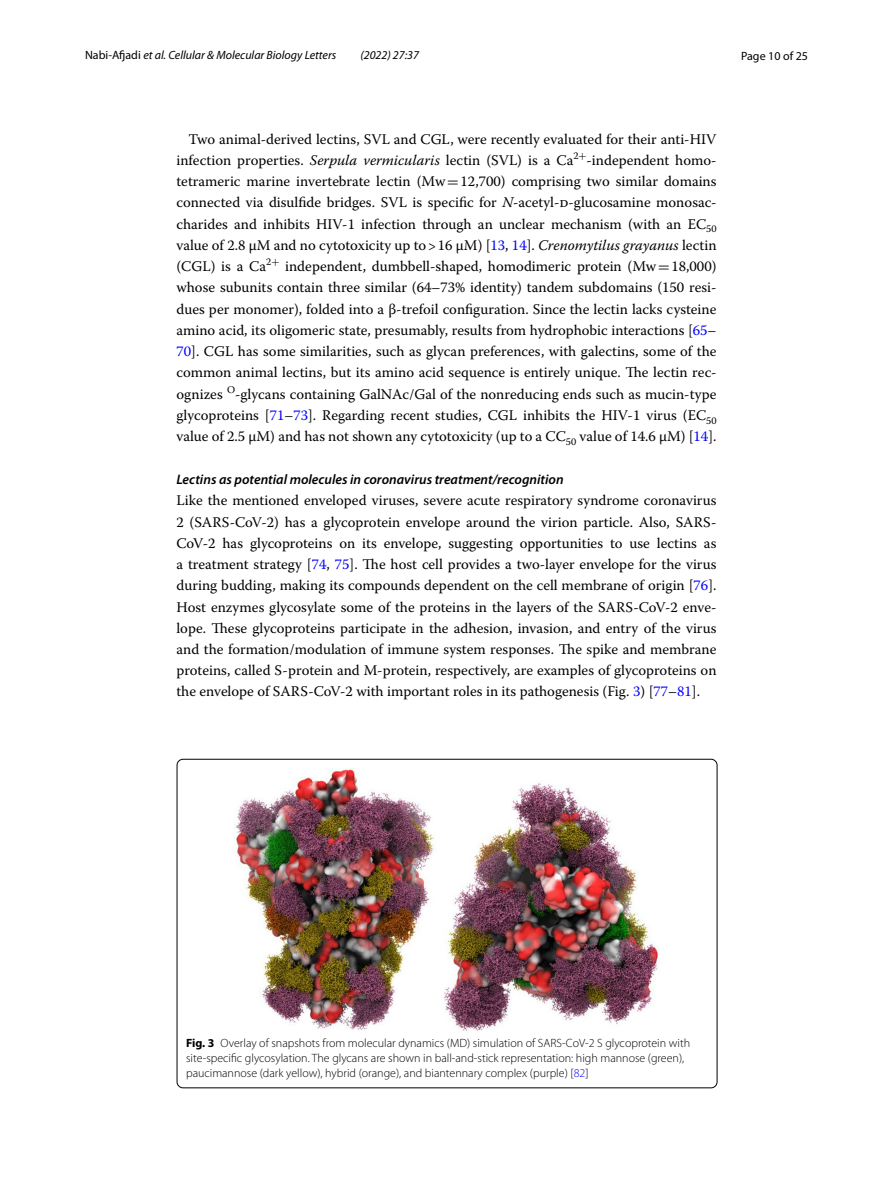
<style>
.page{position:relative;width:893px;height:1187px;background:#fff}
.page>*{position:absolute;margin:0;border:0;box-sizing:border-box;transform-origin:0 0}
.t1{font:14.7px/21.3px "Warnock Pro";color:#000;text-align:justify}
.t2{font:italic 600 13.8px "Myriad Pro";color:#000}
.t3{font:300 12px/15px "Myriad Pro";color:#000}
.t4{font:italic 12px "Myriad Pro";color:#000}
.t5{font:12px "Myriad Pro";color:#000}
.s1{font-style:normal}
.s2{font-style:italic}
.s3{font-family:"MTSY"}
.s4{color:#00f}
.s5{font-weight:700}
</style>
<div class="page">
<img style="left:234px;top:768px;width:426px;height:264px">
<p class="t4" style="left:85px;top:48px;width:253px"><span class="s1">Nabi‑Afjadi</span> et al. Cellular &amp; Molecular Biology Letters</p>
<p class="t4" style="left:360px;top:48px;width:60px">(2022) 27:37</p>
<p class="t5" style="left:741px;top:48px;width:68px">Page 10 of 25</p>
<p class="t1" style="left:176px;top:128px;width:542px;text-indent:12px">Two animal-derived lectins, SVL and CGL, were recently evaluated for their anti-HIV infection properties. <span class="s2">Serpula vermicularis</span> lectin (SVL) is a Ca<sup>2</sup><sup>+</sup>-independent homo&shy;tetrameric marine invertebrate lectin (Mw<span class="s3">=</span>12,700) comprising two similar domains connected via disulfide bridges. SVL is specific for <span class="s2">N</span>-acetyl-d-glucosamine monosac&shy;charides and inhibits HIV-1 infection through an unclear mechanism (with an EC<sub>50 </sub>value of 2.8 µM and no cytotoxicity up to&gt;16 µM) [<span class="s4">13</span>, <span class="s4">14</span>]. <span class="s2">Crenomytilus grayanus</span> lectin (CGL) is a Ca<sup>2</sup><sup>+</sup> independent, dumbbell-shaped, homodimeric protein (Mw<span class="s3">=</span>18,000) whose subunits contain three similar (64–73% identity) tandem subdomains (150 resi&shy;dues per monomer), folded into a β-trefoil configuration. Since the lectin lacks cysteine amino acid, its oligomeric state, presumably, results from hydrophobic interactions [<span class="s4">65</span>– <span class="s4">70</span>]. CGL has some similarities, such as glycan preferences, with galectins, some of the common animal lectins, but its amino acid sequence is entirely unique. The lectin rec&shy;ognizes <sup>O</sup>-glycans containing GalNAc/Gal of the nonreducing ends such as mucin-type glycoproteins [<span class="s4">71</span>–<span class="s4">73</span>]. Regarding recent studies, CGL inhibits the HIV-1 virus (EC<sub>50 </sub>value of 2.5 µM) and has not shown any cytotoxicity (up to a CC<sub>50</sub> value of 14.6 µM) [<span class="s4">14</span>].</p>
<p class="t2" style="left:176px;top:470px;width:389px">Lectins as potential molecules in coronavirus treatment/recognition</p>
<p class="t1" style="left:176px;top:489px;width:542px">Like the mentioned enveloped viruses, severe acute respiratory syndrome coronavirus 2 (SARS-CoV-2) has a glycoprotein envelope around the virion particle. Also, SARS-CoV-2 has glycoproteins on its envelope, suggesting opportunities to use lectins as a treatment strategy [<span class="s4">74</span>, <span class="s4">75</span>]. The host cell provides a two-layer envelope for the virus during budding, making its compounds dependent on the cell membrane of origin [<span class="s4">76</span>].<br>Host enzymes glycosylate some of the proteins in the layers of the SARS-CoV-2 enve&shy;lope. These glycoproteins participate in the adhesion, invasion, and entry of the virus and the formation/modulation of immune system responses. The spike and membrane proteins, called S-protein and M-protein, respectively, are examples of glycoproteins on the envelope of SARS-CoV-2 with important roles in its pathogenesis (Fig. <span class="s4">3</span>) [<span class="s4">77</span>–<span class="s4">81</span>].</p>
<p class="t3" style="left:186px;top:1036px;width:506px"><span class="s5">Fig. 3</span> Overlay of snapshots from molecular dynamics (MD) simulation of SARS-CoV-2 S glycoprotein with site-specific glycosylation. The glycans are shown in ball-and-stick representation: high mannose (green), paucimannose (dark yellow), hybrid (orange), and biantennary complex (purple) [<span class="s4">82</span>]</p>
</div>
